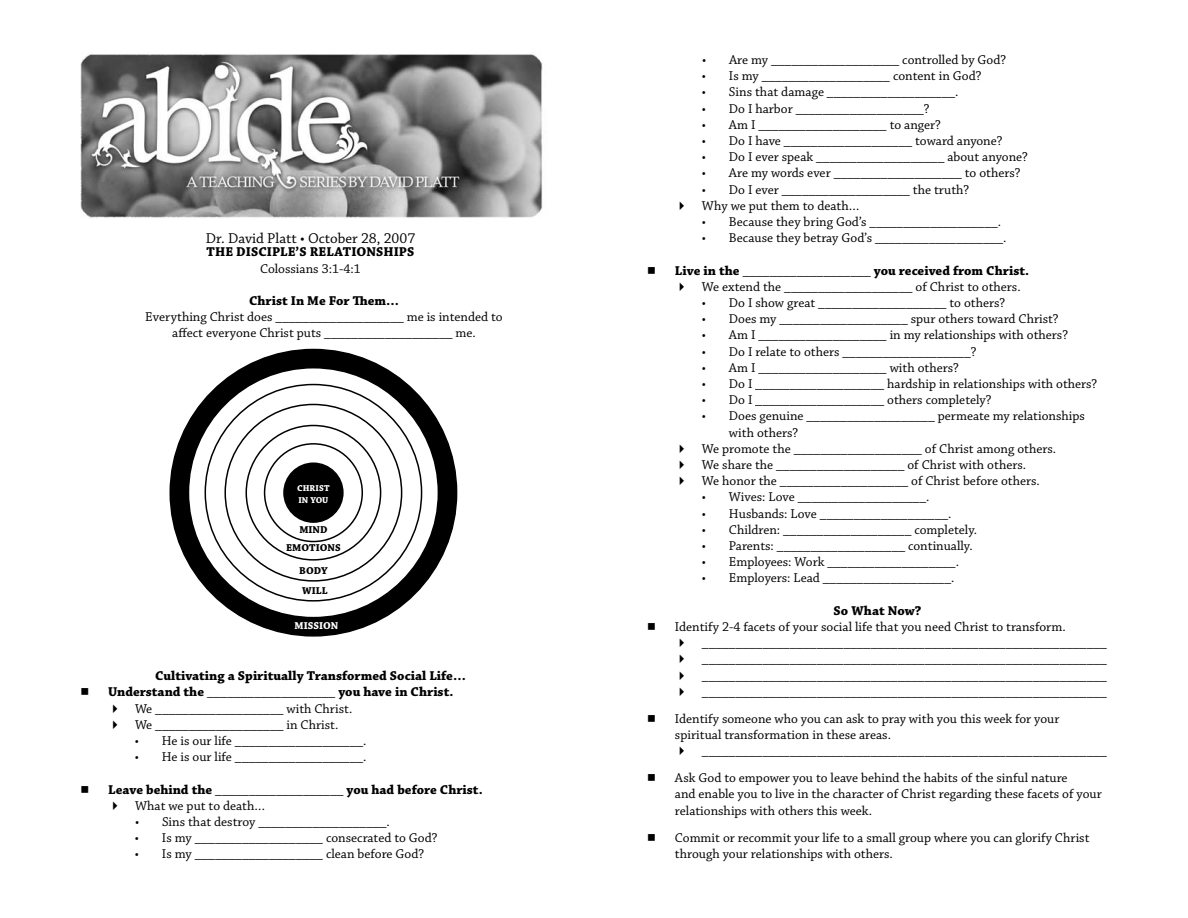
<style>
.page{position:relative;width:1188px;height:918px;background:#fff}
.page>*{position:absolute;margin:0;border:0;box-sizing:border-box;transform-origin:0 0}
.t1{font:15px "Chaparral Pro";color:#000}
.t2{font:13.5px/16.2px "Chaparral Pro";color:#000}
.t3{font:700 13.5px "Chaparral Pro";color:#000}
.t4{font:13.5px "Universal Newswith Comm Pi";color:#000}
.t5{font:700 10.5px/20.1px "Chaparral Pro";color:#000}
.t6{font:700 10.5px "Chaparral Pro";color:#fff}
.t7{font:700 9px/12px "Chaparral Pro";letter-spacing:.005em;color:#fff}
.s1{font-weight:400}
</style>
<div class="page">
<img style="left:80px;top:54px;width:463px;height:378px">
<div style="left:170px;top:350px;width:287px;height:286px;background:#000;border-radius:50%"></div>
<div style="left:188px;top:368px;width:250px;height:250px;background:#fff;border-radius:50%"></div>
<div style="left:264px;top:443px;width:99px;height:99px;border:2px solid #000;border-radius:50%"></div>
<div style="left:284px;top:463px;width:59px;height:59px;background:#000;border-radius:50%"></div>
<div style="left:283px;top:462px;width:61px;height:61px;border:2px solid #000;border-radius:50%"></div>
<p class="t1" style="left:206px;top:230px;width:211px">Dr. David Platt • October 28, 2007</p>
<p class="t3" style="left:207px;top:244px;width:209px">THE DISCIPLE’S RELATIONSHIPS</p>
<p class="t2" style="left:260px;top:261px;width:102px">Colossians 3:1-4:1</p>
<p class="t3" style="left:249px;top:293px;width:151px">Christ In Me For Them…</p>
<p class="t2" style="left:145px;top:309px;width:359px;text-align:center">Everything Christ does ___________________ me is intended to affect everyone Christ puts ___________________ me.</p>
<p class="t7" style="left:297px;top:483px;width:34px">CHRIST<br>IN YOU</p>
<p class="t5" style="left:299px;top:520px;width:30px">MIND</p>
<p class="t5" style="left:299px;top:561px;width:30px">BODY<br>WILL</p>
<p class="t5" style="left:286px;top:538px;width:56px">EMOTIONS</p>
<p class="t6" style="left:295px;top:620px;width:45px">MISSION</p>
<p class="t3" style="left:155px;top:668px;width:312px">Cultivating a Spiritually Transformed Social Life…</p>
<p class="t4" style="left:81px;top:686px;width:9px">n</p>
<p class="t3" style="left:108px;top:684px;width:347px">Understand the ___________________ you have in Christ.</p>
<p class="t2" style="left:108px;top:701px;width:246px">✔ We ___________________ with Christ.</p>
<p class="t2" style="left:108px;top:717px;width:232px">✔ We ___________________ in Christ.</p>
<p class="t2" style="left:135px;top:733px;width:233px">• He is our life ___________________.</p>
<p class="t2" style="left:135px;top:749px;width:233px">• He is our life ___________________.</p>
<p class="t4" style="left:81px;top:783px;width:9px">n</p>
<p class="t3" style="left:108px;top:781px;width:376px">Leave behind the ___________________ you had before Christ.</p>
<p class="t2" style="left:108px;top:798px;width:159px">✔ What we put to death…</p>
<p class="t2" style="left:135px;top:814px;width:256px">• Sins that destroy ___________________.</p>
<p class="t2" style="left:135px;top:830px;width:304px">• Is my ___________________ consecrated to God?</p>
<p class="t2" style="left:135px;top:847px;width:291px">• Is my ___________________ clean before God?</p>
<p class="t2" style="left:702px;top:52px;width:306px">• Are my ___________________ controlled by God?</p>
<p class="t2" style="left:702px;top:68px;width:281px">• Is my ___________________ content in God?</p>
<p class="t2" style="left:702px;top:85px;width:258px">• Sins that damage ___________________.</p>
<p class="t2" style="left:702px;top:101px;width:229px">• Do I harbor ___________________?</p>
<p class="t2" style="left:702px;top:117px;width:240px">• Am I ___________________ to anger?</p>
<p class="t2" style="left:702px;top:133px;width:302px">• Do I have ___________________ toward anyone?</p>
<p class="t2" style="left:702px;top:149px;width:327px">• Do I ever speak ___________________ about anyone?</p>
<p class="t2" style="left:702px;top:166px;width:320px">• Are my words ever ___________________ to others?</p>
<p class="t2" style="left:702px;top:182px;width:269px">• Do I ever ___________________ the truth?</p>
<p class="t2" style="left:675px;top:198px;width:186px">✔ Why we put them to death…</p>
<p class="t2" style="left:702px;top:214px;width:301px">• Because they bring God’s ___________________.</p>
<p class="t2" style="left:702px;top:230px;width:306px">• Because they betray God’s ___________________.</p>
<p class="t4" style="left:648px;top:264px;width:9px">n</p>
<p class="t3" style="left:675px;top:262px;width:356px">Live in the <span class="s1">___________________</span> you received from Christ.</p>
<p class="t2" style="left:675px;top:279px;width:347px">✔ We extend the ___________________ of Christ to others.</p>
<p class="t2" style="left:702px;top:295px;width:305px">• Do I show great ___________________ to others?</p>
<p class="t2" style="left:702px;top:311px;width:358px">• Does my ___________________ spur others toward Christ?</p>
<p class="t2" style="left:702px;top:328px;width:368px">• Am I ___________________ in my relationships with others?</p>
<p class="t2" style="left:702px;top:344px;width:276px">• Do I relate to others ___________________?</p>
<p class="t2" style="left:702px;top:360px;width:258px">• Am I ___________________ with others?</p>
<p class="t2" style="left:702px;top:376px;width:397px">• Do I ___________________ hardship in relationships with others?</p>
<p class="t2" style="left:702px;top:392px;width:291px">• Do I ___________________ others completely?</p>
<p class="t2" style="left:729px;top:409px;width:357px;text-indent:-27px">• Does genuine ___________________ permeate my relationships with others?</p>
<p class="t2" style="left:675px;top:441px;width:383px">✔ We promote the ___________________ of Christ among others.</p>
<p class="t2" style="left:675px;top:457px;width:353px">✔ We share the ___________________ of Christ with others.</p>
<p class="t2" style="left:675px;top:473px;width:366px">✔ We honor the ___________________ of Christ before others.</p>
<p class="t2" style="left:702px;top:490px;width:229px">• Wives: Love ___________________.</p>
<p class="t2" style="left:702px;top:506px;width:251px">• Husbands: Love ___________________.</p>
<p class="t2" style="left:702px;top:522px;width:277px">• Children: ___________________ completely.</p>
<p class="t2" style="left:702px;top:538px;width:272px">• Parents: ___________________ continually.</p>
<p class="t2" style="left:702px;top:554px;width:259px">• Employees: Work ___________________.</p>
<p class="t2" style="left:702px;top:571px;width:254px">• Employers: Lead ___________________.</p>
<p class="t3" style="left:834px;top:603px;width:89px">So What Now?</p>
<p class="t4" style="left:648px;top:621px;width:9px">n</p>
<p class="t2" style="left:675px;top:619px;width:392px">Identify 2-4 facets of your social life that you need Christ to transform.</p>
<p class="t2" style="left:675px;top:635px;width:433px">✔ ____________________________________________________________</p>
<p class="t2" style="left:675px;top:652px;width:433px">✔ ____________________________________________________________</p>
<p class="t2" style="left:675px;top:668px;width:433px">✔ ____________________________________________________________</p>
<p class="t2" style="left:675px;top:684px;width:433px">✔ ____________________________________________________________</p>
<p class="t4" style="left:648px;top:712px;width:9px">n</p>
<p class="t2" style="left:675px;top:711px;width:386px">Identify someone who you can ask to pray with you this week for your spiritual transformation in these areas.</p>
<p class="t2" style="left:675px;top:743px;width:433px">✔ ____________________________________________________________</p>
<p class="t4" style="left:648px;top:772px;width:9px">n</p>
<p class="t2" style="left:675px;top:770px;width:428px">Ask God to empower you to leave behind the habits of the sinful nature<br>and enable you to live in the character of Christ regarding these facets of your relationships with others this week.</p>
<p class="t4" style="left:648px;top:831px;width:9px">n</p>
<p class="t2" style="left:675px;top:830px;width:416px">Commit or recommit your life to a small group where you can glorify Christ through your relationships with others.</p>
</div>
